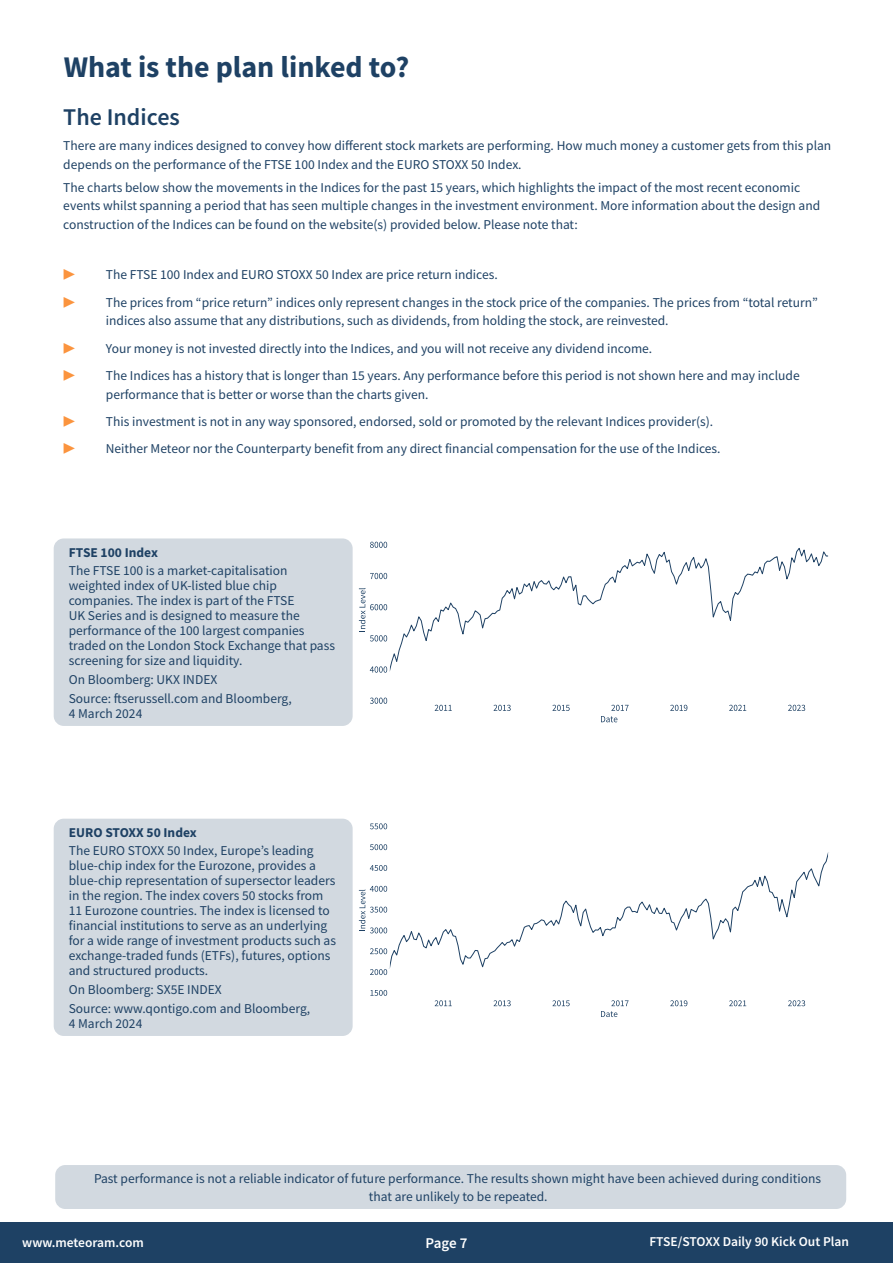
<style>
.page{position:relative;width:893px;height:1263px;background:#fff}
.page>*{position:absolute;margin:0;border:0;box-sizing:border-box;transform-origin:0 0}
.t1{font:700 30px "Source Sans Pro";color:#1e4164}
.t2{font:600 24px "Source Sans Pro";color:#1e4164}
.t3{font:600 15px "Source Sans Pro";color:#fff}
.t4{font:13.5px/15px "Source Sans Pro";color:#1e4164}
.t5{font:600 13.5px "Source Sans Pro";color:#fff}
.t6{font:700 13.5px "Source Sans Pro";color:#1e4164}
.t7{font:13.5px "Source Sans Pro";color:#fb943e}
</style>
<div class="page">
<div style="left:0;top:1223px;width:893px;height:40px;background:#1e4164"></div>
<div style="left:55px;top:1165px;width:791px;height:44px;background:#d2d9e0;border-radius:10px"></div>
<div style="left:54px;top:819px;width:299px;height:217px;background:#d2d9e0;border-radius:10px"></div>
<div style="left:54px;top:538px;width:299px;height:188px;background:#d2d9e0;border-radius:10px"></div>
<svg style="left:435px;top:705px;width:17px;height:6px"></svg>
<svg style="left:494px;top:705px;width:17px;height:6px"></svg>
<svg style="left:552px;top:705px;width:18px;height:6px"></svg>
<svg style="left:670px;top:705px;width:17px;height:6px"></svg>
<svg style="left:729px;top:705px;width:17px;height:6px"></svg>
<svg style="left:788px;top:705px;width:17px;height:6px"></svg>
<svg style="left:601px;top:705px;width:28px;height:17px"></svg>
<svg style="left:370px;top:697px;width:17px;height:7px"></svg>
<svg style="left:370px;top:666px;width:17px;height:7px"></svg>
<svg style="left:370px;top:573px;width:17px;height:6px"></svg>
<svg style="left:370px;top:542px;width:17px;height:6px"></svg>
<svg style="left:359px;top:588px;width:28px;height:53px"></svg>
<svg style="left:390px;top:548px;width:438px;height:123px"></svg>
<svg style="left:435px;top:1000px;width:17px;height:6px"></svg>
<svg style="left:494px;top:1000px;width:17px;height:6px"></svg>
<svg style="left:552px;top:1000px;width:18px;height:6px"></svg>
<svg style="left:670px;top:1000px;width:17px;height:6px"></svg>
<svg style="left:729px;top:1000px;width:17px;height:6px"></svg>
<svg style="left:788px;top:1000px;width:17px;height:6px"></svg>
<svg style="left:601px;top:1000px;width:28px;height:17px"></svg>
<svg style="left:370px;top:990px;width:17px;height:6px"></svg>
<svg style="left:370px;top:969px;width:17px;height:6px"></svg>
<svg style="left:370px;top:948px;width:17px;height:6px"></svg>
<svg style="left:370px;top:865px;width:17px;height:6px"></svg>
<svg style="left:370px;top:844px;width:17px;height:6px"></svg>
<svg style="left:370px;top:823px;width:17px;height:6px"></svg>
<svg style="left:359px;top:886px;width:28px;height:47px"></svg>
<svg style="left:390px;top:852px;width:438px;height:116px"></svg>
<h1 class="t1" style="left:64px;top:46px;width:347px">What is the plan linked to?</h1>
<h2 class="t2" style="left:63px;top:101px;width:118px">The Indices</h2>
<p class="t4" style="left:63px;top:136px;width:769px;line-height:18.8px">There are many indices designed to convey how different stock markets are performing. How much money a customer gets from this plan depends on the performance of the FTSE 100 Index and the EURO STOXX 50 Index.</p>
<p class="t4" style="left:63px;top:178px;width:758px;line-height:18.8px">The charts below show the movements in the Indices for the past 15 years, which highlights the impact of the most recent economic events whilst spanning a period that has seen multiple changes in the investment environment. More information about the design and construction of the Indices can be found on the website(s) provided below. Please note that:</p>
<p class="t7" style="left:63px;top:266px;width:14px">▶</p>
<p class="t4" style="left:106px;top:267px;width:393px">The FTSE 100 Index and EURO STOXX 50 Index are price return indices.</p>
<p class="t7" style="left:63px;top:293px;width:14px">▶</p>
<p class="t4" style="left:106px;top:293px;width:713px;line-height:18.8px">The prices from “price return” indices only represent changes in the stock price of the companies. The prices from “total return” indices also assume that any distributions, such as dividends, from holding the stock, are reinvested.</p>
<p class="t7" style="left:63px;top:339px;width:14px">▶</p>
<p class="t4" style="left:106px;top:341px;width:548px">Your money is not invested directly into the Indices, and you will not receive any dividend income.</p>
<p class="t7" style="left:63px;top:367px;width:14px">▶</p>
<p class="t4" style="left:106px;top:366px;width:695px;line-height:18.8px">The Indices has a history that is longer than 15 years. Any performance before this period is not shown here and may include performance that is better or worse than the charts given.</p>
<p class="t7" style="left:63px;top:413px;width:14px">▶</p>
<p class="t4" style="left:106px;top:414px;width:609px">This investment is not in any way sponsored, endorsed, sold or promoted by the relevant Indices provider(s).</p>
<p class="t7" style="left:63px;top:440px;width:14px">▶</p>
<p class="t4" style="left:106px;top:441px;width:616px">Neither Meteor nor the Counterparty benefit from any direct financial compensation for the use of the Indices.</p>
<p class="t6" style="left:69px;top:543px;width:91px">FTSE 100 Index</p>
<p class="t4" style="left:69px;top:563px;width:268px">The FTSE 100 is a market-capitalisation weighted index of UK-listed blue chip companies. The index is part of the FTSE<br>UK Series and is designed to measure the performance of the 100 largest companies traded on the London Stock Exchange that pass screening for size and liquidity.</p>
<p class="t4" style="left:69px;top:670px;width:224px;line-height:18.8px">On Bloomberg: UKX INDEX<br>Source: ftserussell.com and Bloomberg,</p>
<p class="t4" style="left:69px;top:706px;width:75px">4 March 2024</p>
<p class="t6" style="left:69px;top:823px;width:130px">EURO STOXX 50 Index</p>
<p class="t4" style="left:69px;top:843px;width:269px">The EURO STOXX 50 Index, Europe’s leading blue-chip index for the Eurozone, provides a blue-chip representation of supersector leaders in the region. The index covers 50 stocks from 11 Eurozone countries. The index is licensed to financial institutions to serve as an underlying for a wide range of investment products such as exchange-traded funds (ETFs), futures, options and structured products.</p>
<p class="t4" style="left:69px;top:980px;width:243px;line-height:18.8px">On Bloomberg: SX5E INDEX<br>Source: www.qontigo.com and Bloomberg,</p>
<p class="t4" style="left:69px;top:1016px;width:75px">4 March 2024</p>
<p class="t4" style="left:94px;top:1169px;width:728px;line-height:18.8px;text-align:center">Past performance is not a reliable indicator of future performance. The results shown might have been achieved during conditions that are unlikely to be repeated.</p>
<p class="t5" style="left:22px;top:1233px;width:123px">www.meteoram.com</p>
<p class="t3" style="left:426px;top:1233px;width:43px">Page 7</p>
<p class="t5" style="left:649px;top:1233px;width:201px">FTSE/STOXX Daily 90 Kick Out Plan</p>
</div>
